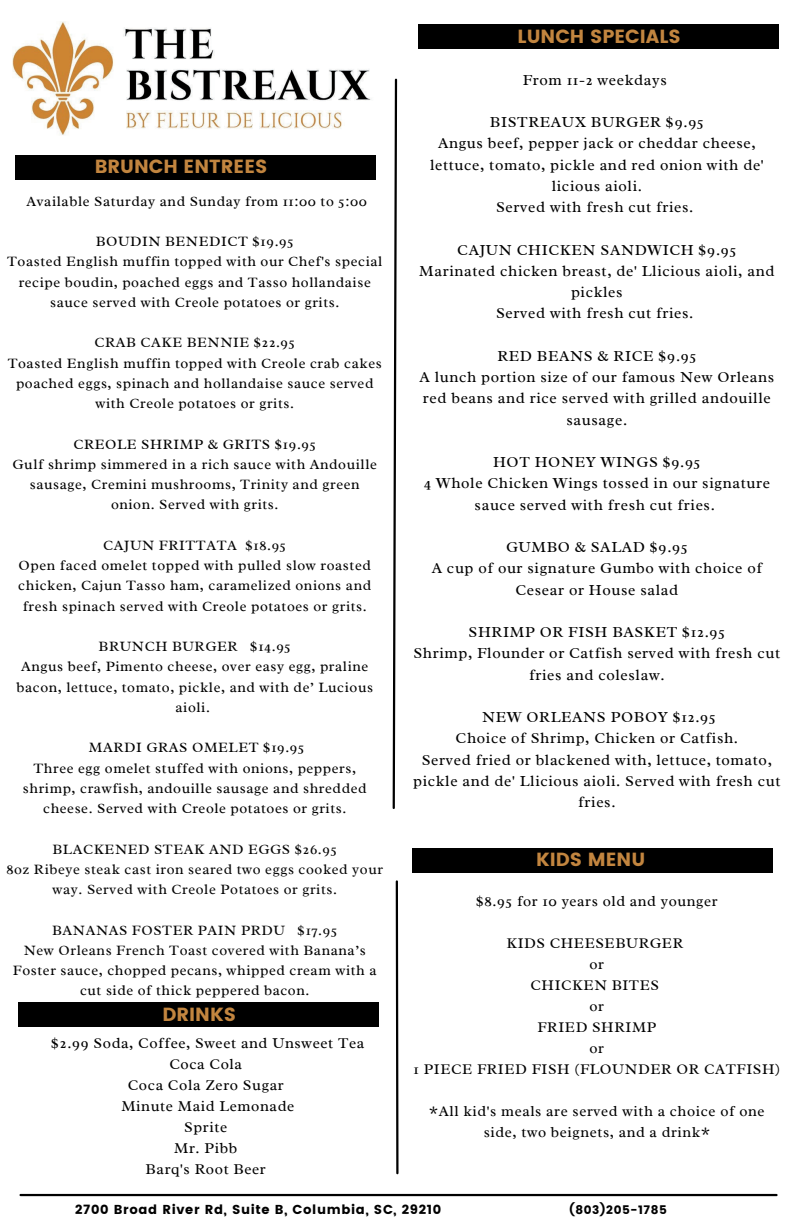
<style>
.page{position:relative;width:792px;height:1224px;background:#fff}
.page>*{position:absolute;margin:0;border:0;box-sizing:border-box;transform-origin:0 0}
.t1{font:19px "Poppins";color:#c2853f}
.t2{font:15.5px/21.2px "Radley";letter-spacing:.04em;color:#000;text-align:center}
.t3{font:15.2px/21px "Radley";letter-spacing:.04em;color:#000;text-align:center}
.t4{font:15px/21px "Radley";letter-spacing:.04em;color:#000;text-align:center}
.t5{font:14.5px/20.2px "Radley";letter-spacing:.04em;color:#000;text-align:center}
.t6{font:14.5px/20.2px "Radley";letter-spacing:.04em;color:#050505;text-align:center}
.t7{font:13px "Poppins";letter-spacing:.05em;color:#000}
.t8{font:12px "Poppins";letter-spacing:.05em;color:#000}
.s1{color:#050505}
</style>
<div class="page">
<div style="left:418px;top:25px;width:361px;height:24px;background:#000"></div>
<div style="left:15px;top:155px;width:360px;height:25px;background:#000"></div>
<svg style="left:392px;top:78px;width:6px;height:731px"></svg>
<img style="left:12px;top:21px;width:359px;height:114px">
<div style="left:412px;top:848px;width:361px;height:25px;background:#000"></div>
<div style="left:18px;top:1003px;width:361px;height:24px;background:#000"></div>
<hr style="left:21px;top:1194px;width:756px;height:2px;background:#000">
<svg style="left:395px;top:880px;width:4px;height:295px"></svg>
<h1 class="t1" style="left:518px;top:25px;width:165px">LUNCH SPECIALS</h1>
<p class="t2" style="left:523px;top:69px;width:146px">From 11-2 weekdays</p>
<p class="t2" style="left:430px;top:111px;width:335px">BISTREAUX BURGER $9.95<br>Angus beef, pepper jack or cheddar cheese, lettuce, tomato, pickle and red onion with de' licious aioli.<br>Served with fresh cut fries.</p>
<p class="t2" style="left:419px;top:239px;width:357px">CAJUN CHICKEN SANDWICH $9.95<br>Marinated chicken breast, de' Llicious aioli, and pickles<br>Served with fresh cut fries.</p>
<p class="t2" style="left:419px;top:345px;width:356px">RED BEANS &amp; RICE $9.95<br>A lunch portion size of our famous New Orleans red beans and rice served with grilled andouille sausage.</p>
<p class="t2" style="left:424px;top:451px;width:348px">HOT HONEY WINGS $9.95<br>4 Whole Chicken Wings tossed in our signature sauce served with fresh cut fries.</p>
<p class="t2" style="left:432px;top:536px;width:332px">GUMBO &amp; SALAD $9.95<br>A cup of our signature Gumbo with choice of<br>Cesear or House salad</p>
<p class="t2" style="left:414px;top:621px;width:368px">SHRIMP OR FISH BASKET $12.95<br>Shrimp, Flounder or Catfish served with fresh cut fries and coleslaw.</p>
<p class="t2" style="left:413px;top:706px;width:369px">NEW ORLEANS POBOY $12.95<br>Choice of Shrimp, Chicken or Catfish.<br>Served fried or blackened with, lettuce, tomato, pickle and de' Llicious aioli. Served with fresh cut fries.</p>
<h1 class="t1" style="left:95px;top:155px;width:174px">BRUNCH ENTREES</h1>
<p class="t5" style="left:26px;top:191px;width:342px">Available Saturday and Sunday from 11:00 to 5:00</p>
<p class="t5" style="left:7px;top:231px;width:377px">BOUDIN BENEDICT $19.95<br>Toasted English muffin topped with our Chef's special recipe boudin, poached eggs and Tasso hollandaise sauce served with Creole potatoes or grits.</p>
<p class="t5" style="left:8px;top:332px;width:376px"><span class="s1">CRAB CAKE BENNIE</span> $22.95<br>Toasted English muffin topped with Creole crab cakes poached eggs, spinach and hollandaise sauce served with Creole potatoes or grits.</p>
<p class="t5" style="left:13px;top:434px;width:366px">CREOLE SHRIMP &amp; GRITS $19.95<br>Gulf shrimp simmered in a rich sauce with Andouille sausage, Cremini mushrooms, Trinity and green onion. Served with grits.</p>
<p class="t6" style="left:103px;top:535px;width:184px">CAJUN FRITTATA $18.95</p>
<p class="t5" style="left:18px;top:555px;width:354px">Open faced omelet topped with pulled slow roasted chicken, Cajun Tasso ham, caramelized onions and fresh spinach served with Creole potatoes or grits.</p>
<p class="t5" style="left:16px;top:636px;width:358px"><span class="s1">BRUNCH BURGER</span> $14.95<br>Angus beef, Pimento cheese, over easy egg, praline bacon, lettuce, tomato, pickle, and with de’ Lucious aioli.</p>
<p class="t5" style="left:23px;top:737px;width:345px">MARDI GRAS OMELET $19.95<br>Three egg omelet stuffed with onions, peppers, shrimp, crawfish, andouille sausage and shredded cheese. Served with Creole potatoes or grits.</p>
<p class="t6" style="left:6px;top:839px;width:378px">BLACKENED STEAK AND EGGS $26.95<br>8oz Ribeye steak cast iron seared two eggs cooked your way. Served with Creole Potatoes or grits.</p>
<p class="t5" style="left:13px;top:920px;width:365px"><span class="s1">BANANAS FOSTER PAIN PRDU $17.95<br>New Orleans French Toast covered with B</span>anana’s Foster sauce, chopped pecans, whipped cream with a cut side of thick peppered bacon.</p>
<h1 class="t1" style="left:536px;top:849px;width:111px">KIDS MENU</h1>
<p class="t4" style="left:476px;top:891px;width:243px">$8.95 for 10 years old and younger</p>
<p class="t4" style="left:414px;top:933px;width:368px">KIDS CHEESEBURGER<br>or<br>CHICKEN BITES<br>or<br>FRIED SHRIMP<br>or<br>1 PIECE FRIED FISH (FLOUNDER OR CATFISH)</p>
<p class="t4" style="left:429px;top:1101px;width:337px">*All kid's meals are served with a choice of one side, two beignets, and a drink*</p>
<h1 class="t1" style="left:162px;top:1003px;width:75px">DRINKS</h1>
<p class="t3" style="left:51px;top:1033px;width:315px">$2.99 Soda, Coffee, Sweet and Unsweet Tea<br>Coca Cola<br>Coca Cola Zero Sugar<br>Minute Maid Lemonade<br>Sprite<br>Mr. Pibb<br>Barq's Root Beer</p>
<p class="t7" style="left:75px;top:1202px;width:368px">2700 Broad River Rd, Suite B, Columbia, SC, 29210</p>
<p class="t8" style="left:569px;top:1203px;width:100px">(803)205-1785</p>
</div>
